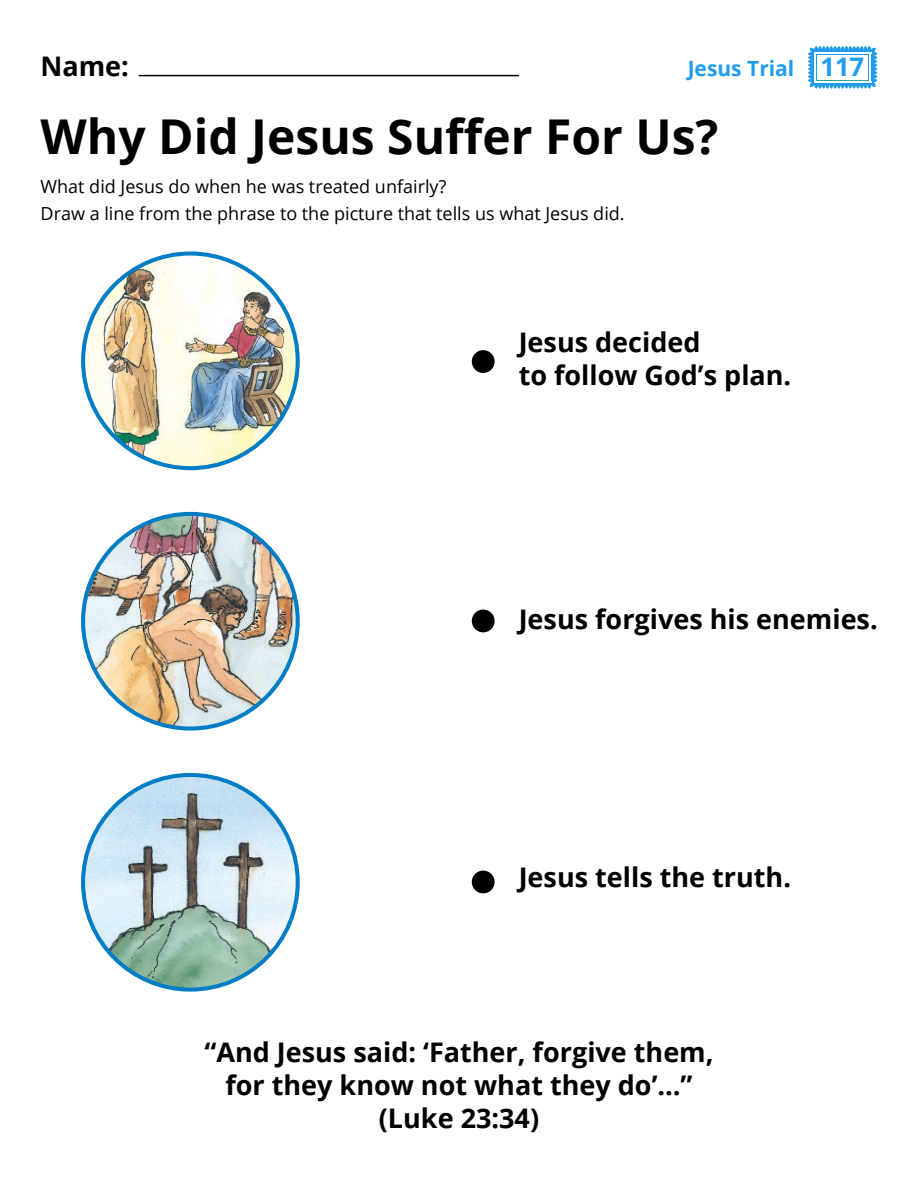
<style>
.page{position:relative;width:918px;height:1188px;background:#fff}
.page>*{position:absolute;margin:0;border:0;box-sizing:border-box;transform-origin:0 0}
.t1{font:700 48px "Open Sans";color:#000}
.t2{font:700 27px/33px "Open Sans";color:#000;text-align:center}
.t3{font:700 21px "Open Sans";color:#1f9cee}
.t4{font:18px/27px "Open Sans";color:#000}
.s1{font-size:25.5px}
</style>
<div class="page">
<hr style="left:139px;top:75px;width:380px;height:1px;background:#000">
<svg style="left:808px;top:46px;width:69px;height:43px"></svg>
<hr style="left:816px;top:80px;width:53px;height:1px;background:#1f9cee">
<hr style="left:815px;top:82px;width:56px;height:3px;background:#1f9cee">
<hr style="left:812px;top:50px;width:3px;height:35px;background:#1f9cee">
<hr style="left:871px;top:50px;width:3px;height:35px;background:#1f9cee">
<hr style="left:815px;top:50px;width:56px;height:3px;background:#1f9cee">
<hr style="left:816px;top:54px;width:53px;height:1px;background:#1f9cee">
<hr style="left:869px;top:53px;width:2px;height:29px;background:#fff">
<hr style="left:814px;top:53px;width:2px;height:29px;background:#fff">
<hr style="left:814px;top:81px;width:57px;height:1px;background:#fff">
<hr style="left:814px;top:52px;width:57px;height:2px;background:#fff">
<img style="left:81px;top:251px;width:219px;height:219px">
<img style="left:81px;top:512px;width:219px;height:219px">
<svg style="left:81px;top:773px;width:219px;height:219px"></svg>
<div style="left:472px;top:350px;width:23px;height:23px;background:#000;border-radius:50%"></div>
<div style="left:472px;top:610px;width:23px;height:22px;background:#000;border-radius:50%"></div>
<div style="left:472px;top:871px;width:23px;height:22px;background:#000;border-radius:50%"></div>
<p class="t2" style="left:41px;top:49px;width:90px">Name:</p>
<p class="t3" style="left:688px;top:54px;width:178px">Jesus Trial <span class="s1">117</span></p>
<h1 class="t1" style="left:41px;top:102px;width:679px">Why Did Jesus Suffer For Us?</h1>
<p class="t4" style="left:41px;top:173px;width:586px">What did Jesus do when he was treated unfairly?<br>Draw a line from the phrase to the picture that tells us what Jesus did.</p>
<p class="t2" style="left:519px;top:325px;width:274px;text-align:left">Jesus decided<br>to follow God’s plan.</p>
<p class="t2" style="left:519px;top:602px;width:361px">Jesus forgives his enemies.</p>
<p class="t2" style="left:519px;top:860px;width:274px">Jesus tells the truth.</p>
<p class="t2" style="left:204px;top:1035px;width:511px">“And Jesus said: ‘Father, forgive them, for they know not what they do’…” (Luke 23:34)</p>
</div>
